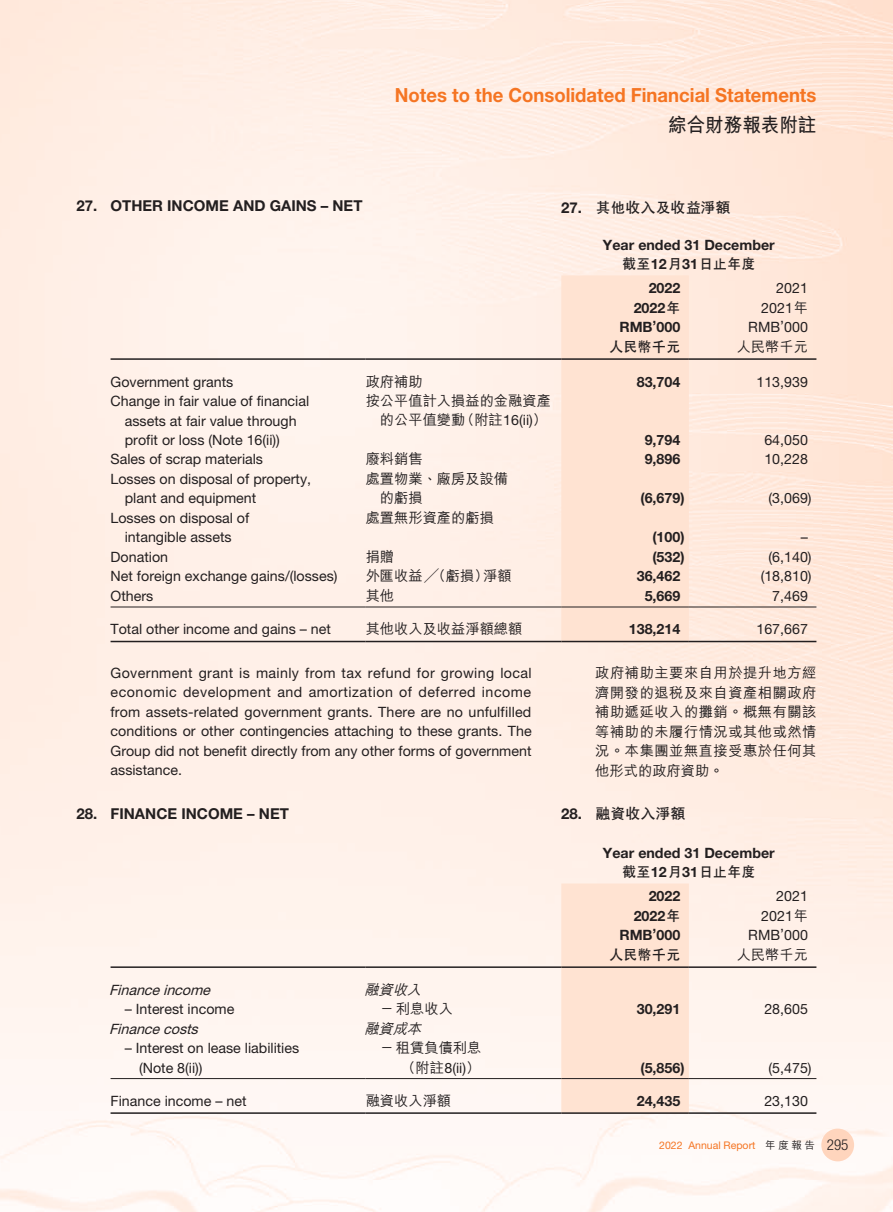
<style>
.page{position:relative;width:893px;height:1212px;background:#fff}
.page>*{position:absolute;margin:0;border:0;box-sizing:border-box;transform-origin:0 0}
.t1{font:700 19.5px "Helvetica Neue LT Std";color:#f57523;scale:.95 1}
.t2{font:700 19.5px "M Hei HK";color:#231f20;scale:.95 1}
.t3{font:700 15px "Helvetica Neue LT Std";color:#231f20}
.t4{font:700 15px "C Hei 2 HK";color:#231f20}
.t5{font:14.25px/19.5px "Helvetica Neue LT Std";color:#231f20}
.t6{font:500 14.25px/19.5px "M Hei HK";color:#231f20;text-align:right}
.t7{font:700 14.25px "Helvetica Neue LT Std";color:#231f20}
.t8{font:700 14.25px "C Hei 2 HK";color:#231f20}
.t9{font:italic 14.25px "Helvetica Neue LT Std";color:#231f20}
.t10{font:italic 500 14.25px "M Hei HK";color:#231f20}
.t11{font:10.5px "Helvetica Neue LT Std";color:#f57523}
.s1{font-family:"Helvetica Neue LT Std"}
.s2{font-family:"C Hei 2 HK"}
.s3{font-family:"M Hei HK";font-weight:500}
.s4{font-family:"Helvetica Neue LT Std";font-weight:400}
.s5{font-family:"M Hei HK";font-weight:500;color:#231f20}
.s6{font-weight:300;font-stretch:condensed;font-size:15px;color:#231f20}
</style>
<div class="page">
<div style="left:821px;top:1128px;width:33px;height:33px;background:#ffd5bd;border-radius:50%"></div>
<div style="left:561px;top:275px;width:128px;height:366px;background:#ffe3d2"></div>
<hr style="left:111px;top:358px;width:255px;height:2px;background:#231f20">
<hr style="left:366px;top:358px;width:195px;height:2px;background:#231f20">
<hr style="left:561px;top:358px;width:128px;height:2px;background:#231f20">
<hr style="left:689px;top:358px;width:127px;height:2px;background:#231f20">
<hr style="left:111px;top:607px;width:255px;height:1px;background:#231f20">
<hr style="left:366px;top:607px;width:195px;height:1px;background:#231f20">
<hr style="left:561px;top:607px;width:128px;height:1px;background:#231f20">
<hr style="left:689px;top:607px;width:127px;height:1px;background:#231f20">
<hr style="left:111px;top:641px;width:255px;height:1px;background:#231f20">
<hr style="left:366px;top:641px;width:195px;height:1px;background:#231f20">
<hr style="left:561px;top:641px;width:128px;height:1px;background:#231f20">
<hr style="left:689px;top:641px;width:127px;height:1px;background:#231f20">
<div style="left:561px;top:883px;width:128px;height:229px;background:#ffe3d2"></div>
<hr style="left:111px;top:966px;width:255px;height:2px;background:#231f20">
<hr style="left:366px;top:966px;width:195px;height:2px;background:#231f20">
<hr style="left:561px;top:966px;width:128px;height:2px;background:#231f20">
<hr style="left:689px;top:966px;width:127px;height:2px;background:#231f20">
<hr style="left:111px;top:1078px;width:255px;height:1px;background:#231f20">
<hr style="left:366px;top:1078px;width:195px;height:1px;background:#231f20">
<hr style="left:561px;top:1078px;width:128px;height:1px;background:#231f20">
<hr style="left:689px;top:1078px;width:127px;height:1px;background:#231f20">
<hr style="left:111px;top:1112px;width:255px;height:2px;background:#231f20">
<hr style="left:366px;top:1112px;width:195px;height:2px;background:#231f20">
<hr style="left:561px;top:1112px;width:128px;height:2px;background:#231f20">
<hr style="left:689px;top:1112px;width:127px;height:2px;background:#231f20">
<p class="t3" style="left:77px;top:196px;width:287px">27. OTHER INCOME AND GAINS – NET</p>
<h1 class="t1" style="left:395px;top:83px;width:445px">Notes to the Consolidated Financial Statements</h1>
<h1 class="t2" style="left:668px;top:111px;width:157px">綜合財務報表附註</h1>
<p class="t4" style="left:561px;top:197px;width:171px"><span class="s1">27.</span> 其他收入及收益淨額</p>
<p class="t7" style="left:603px;top:236px;width:173px">Year ended 31 December</p>
<p class="t8" style="left:622px;top:253px;width:135px">截至<span class="s1">12</span>月<span class="s1">31</span>日止年度</p>
<p class="t7" style="left:649px;top:279px;width:33px">2022</p>
<p class="t5" style="left:776px;top:278px;width:33px">2021</p>
<p class="t7" style="left:634px;top:299px;width:48px">2022<span class="s2">年</span></p>
<p class="t5" style="left:761px;top:298px;width:48px">2021<span class="s3">年</span></p>
<p class="t7" style="left:619px;top:318px;width:62px">RMB’000</p>
<p class="t5" style="left:748px;top:317px;width:61px">RMB’000</p>
<p class="t8" style="left:609px;top:336px;width:73px">人民幣千元</p>
<p class="t6" style="left:737px;top:335px;width:73px">人民幣千元</p>
<p class="t5" style="left:111px;top:371px;width:124px">Government grants</p>
<p class="t6" style="left:366px;top:370px;width:58px">政府補助</p>
<p class="t7" style="left:637px;top:373px;width:45px">83,704</p>
<p class="t5" style="left:756px;top:371px;width:53px">113,939</p>
<p class="t5" style="left:125px;top:391px;width:186px;text-indent:-14px">Change in fair value of financial assets at fair value through profit or loss (Note 16(ii))</p>
<p class="t6" style="left:366px;top:390px;width:187px">按公平值計入損益的金融資產的公平值變動（附註<span class="s4">16(ii)</span>）</p>
<p class="t7" style="left:645px;top:431px;width:37px">9,794</p>
<p class="t5" style="left:764px;top:430px;width:45px">64,050</p>
<p class="t5" style="left:111px;top:449px;width:154px">Sales of scrap materials</p>
<p class="t6" style="left:366px;top:448px;width:58px">廢料銷售</p>
<p class="t7" style="left:645px;top:451px;width:37px">9,896</p>
<p class="t5" style="left:764px;top:449px;width:45px">10,228</p>
<p class="t5" style="left:125px;top:469px;width:188px;text-indent:-14px">Losses on disposal of property, plant and equipment</p>
<p class="t6" style="left:380px;top:468px;width:130px;text-align:left;text-indent:-14px">處置物業、廠房及設備的虧損</p>
<p class="t7" style="left:640px;top:490px;width:46px">(6,679)</p>
<p class="t5" style="left:769px;top:488px;width:45px">(3,069)</p>
<p class="t5" style="left:111px;top:508px;width:140px;text-align:center">Losses on disposal of intangible assets</p>
<p class="t6" style="left:366px;top:507px;width:130px">處置無形資產的虧損</p>
<p class="t7" style="left:652px;top:529px;width:34px">(100)</p>
<p class="t5" style="left:801px;top:527px;width:9px">–</p>
<p class="t5" style="left:111px;top:547px;width:59px">Donation</p>
<p class="t6" style="left:366px;top:546px;width:30px">捐贈</p>
<p class="t7" style="left:652px;top:548px;width:34px">(532)</p>
<p class="t5" style="left:769px;top:547px;width:45px">(6,140)</p>
<p class="t5" style="left:111px;top:566px;width:228px">Net foreign exchange gains/(losses)</p>
<p class="t6" style="left:366px;top:565px;width:148px">外匯收益╱（虧損）淨額</p>
<p class="t7" style="left:637px;top:567px;width:45px">36,462</p>
<p class="t5" style="left:761px;top:566px;width:52px">(18,810)</p>
<p class="t5" style="left:111px;top:586px;width:44px">Others</p>
<p class="t6" style="left:366px;top:585px;width:30px">其他</p>
<p class="t7" style="left:645px;top:587px;width:37px">5,669</p>
<p class="t5" style="left:772px;top:586px;width:37px">7,469</p>
<p class="t5" style="left:111px;top:619px;width:222px">Total other income and gains – net</p>
<p class="t6" style="left:366px;top:618px;width:158px">其他收入及收益淨額總額</p>
<p class="t7" style="left:629px;top:620px;width:53px">138,214</p>
<p class="t5" style="left:756px;top:619px;width:53px">167,667</p>
<p class="t5" style="left:111px;top:663px;width:423px;text-align:justify">Government grant is mainly from tax refund for growing local economic development and amortization of deferred income from assets-related government grants. There are no unfulfilled conditions or other contingencies attaching to these grants. The Group did not benefit directly from any other forms of government assistance.</p>
<p class="t3" style="left:77px;top:804px;width:214px">28. FINANCE INCOME – NET</p>
<p class="t7" style="left:603px;top:844px;width:173px">Year ended 31 December</p>
<p class="t8" style="left:622px;top:861px;width:135px">截至<span class="s1">12</span>月<span class="s1">31</span>日止年度</p>
<p class="t7" style="left:649px;top:887px;width:33px">2022</p>
<p class="t5" style="left:776px;top:886px;width:33px">2021</p>
<p class="t7" style="left:634px;top:907px;width:48px">2022<span class="s2">年</span></p>
<p class="t5" style="left:761px;top:906px;width:48px">2021<span class="s3">年</span></p>
<p class="t7" style="left:619px;top:926px;width:62px">RMB’000</p>
<p class="t5" style="left:748px;top:925px;width:61px">RMB’000</p>
<p class="t8" style="left:609px;top:944px;width:73px">人民幣千元</p>
<p class="t6" style="left:737px;top:943px;width:73px">人民幣千元</p>
<p class="t9" style="left:109px;top:981px;width:107px">Financeincome</p>
<p class="t10" style="left:364px;top:979px;width:63px">融資收入</p>
<p class="t5" style="left:125px;top:999px;width:111px">– Interest income</p>
<p class="t6" style="left:380px;top:998px;width:75px">－利息收入</p>
<p class="t7" style="left:637px;top:1000px;width:45px">30,291</p>
<p class="t5" style="left:764px;top:999px;width:45px">28,605</p>
<p class="t9" style="left:109px;top:1020px;width:95px">Financecosts</p>
<p class="t10" style="left:364px;top:1018px;width:63px">融資成本</p>
<p class="t5" style="left:139px;top:1038px;width:162px;text-indent:-14px">– Interest on lease liabilities (Note 8(ii))</p>
<p class="t6" style="left:380px;top:1037px;width:103px">－租賃負債利息</p>
<p class="t6" style="left:595px;top:662px;width:223px;text-align:justify">政府補助主要來自用於提升地方經濟開發的退稅及來自資產相關政府補助遞延收入的攤銷。概無有關該等補助的未履行情況或其他或然情況。本集團並無直接受惠於任何其他形式的政府資助。</p>
<p class="t4" style="left:561px;top:803px;width:126px"><span class="s1">28.</span> 融資收入淨額</p>
<p class="t5" style="left:401px;top:1057px;width:81px"><span class="s3">（附註</span>8(ii)<span class="s3">）</span></p>
<p class="t7" style="left:640px;top:1059px;width:46px">(5,856)</p>
<p class="t5" style="left:769px;top:1057px;width:45px">(5,475)</p>
<p class="t5" style="left:111px;top:1090px;width:137px">Finance income – net</p>
<p class="t6" style="left:366px;top:1089px;width:87px">融資收入淨額</p>
<p class="t7" style="left:637px;top:1092px;width:45px">24,435</p>
<p class="t5" style="left:764px;top:1090px;width:45px">23,130</p>
<p class="t11" style="left:659px;top:1139px;width:191px">2022 Annual Report <span class="s5">年度報告</span> <span class="s6">295</span></p>
</div>
